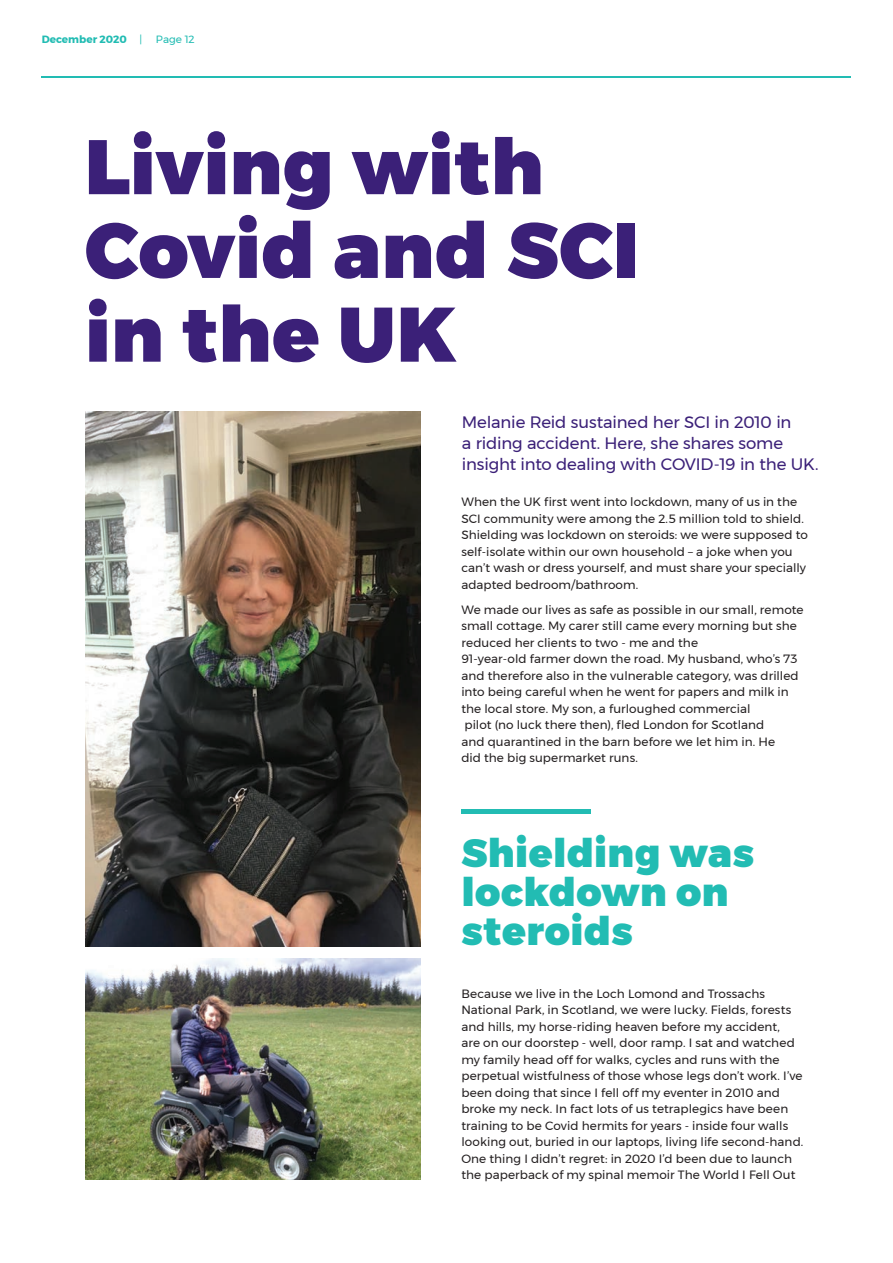
<style>
.page{position:relative;width:893px;height:1263px;background:#fff}
.page>*{position:absolute;margin:0;border:0;box-sizing:border-box;transform-origin:0 0}
.t1{font:900 77.1px/83.7px "Montserrat";letter-spacing:.005em;color:#3b2078}
.t2{font:900 39px/39px "Montserrat";letter-spacing:.01em;color:#22bcb3}
.t3{font:16.5px/21px "Montserrat";letter-spacing:-.01em;color:#3b2078}
.t4{font:12px/16.5px "Montserrat";letter-spacing:.005em;color:#231f20}
.t5{font:700 10.5px "Montserrat";color:#22bcb3}
.t6{font:10.5px "Montserrat";color:#22bcb3}
.s1{font-weight:400}
</style>
<div class="page">
<hr style="left:42px;top:77px;width:809px;height:1px;background:#22bcb3">
<img style="left:85px;top:412px;width:336px;height:535px">
<img style="left:85px;top:958px;width:336px;height:221px">
<hr style="left:461px;top:809px;width:130px;height:4px;background:#22bcb3">
<p class="t5" style="left:42px;top:30px;width:102px">December 2020 <span class="s1">|</span></p>
<p class="t6" style="left:156px;top:31px;width:40px">Page 12</p>
<p class="t1" style="left:85px;top:126px;width:556px">Living with<br>Covid and SCI in the UK</p>
<p class="t3" style="left:462px;top:411px;width:358px">Melanie Reid sustained her SCI in 2010 in<br>a riding accident. Here, she shares some insight into dealing with COVID-19 in the UK.</p>
<p class="t4" style="left:461px;top:494px;width:348px">When the UK first went into lockdown, many of us in the SCI community were among the 2.5 million told to shield.<br>Shielding was lockdown on steroids: we were supposed to self-isolate within our own household – a joke when you can’t wash or dress yourself, and must share your specially adapted bedroom/bathroom.</p>
<p class="t4" style="left:461px;top:601px;width:344px">We made our lives as safe as possible in our small, remote small cottage. My carer still came every morning but she reduced her clients to two - me and the<br>91-year-old farmer down the road. My husband, who’s 73 and therefore also in the vulnerable category, was drilled into being careful when he went for papers and milk in the local store. My son, a furloughed commercial<br>pilot (no luck there then), fled London for Scotland<br>and quarantined in the barn before we let him in. He<br>did the big supermarket runs.</p>
<p class="t2" style="left:461px;top:834px;width:294px">Shielding was lockdown on steroids</p>
<p class="t4" style="left:461px;top:985px;width:343px">Because we live in the Loch Lomond and Trossachs National Park, in Scotland, we were lucky. Fields, forests and hills, my horse-riding heaven before my accident,<br>are on our doorstep - well, door ramp. I sat and watched my family head off for walks, cycles and runs with the perpetual wistfulness of those whose legs don’t work. I’ve been doing that since I fell off my eventer in 2010 and broke my neck. In fact lots of us tetraplegics have been training to be Covid hermits for years - inside four walls looking out, buried in our laptops, living life second-hand.<br>One thing I didn’t regret: in 2020 I’d been due to launch the paperback of my spinal memoir The World I Fell Out</p>
</div>
